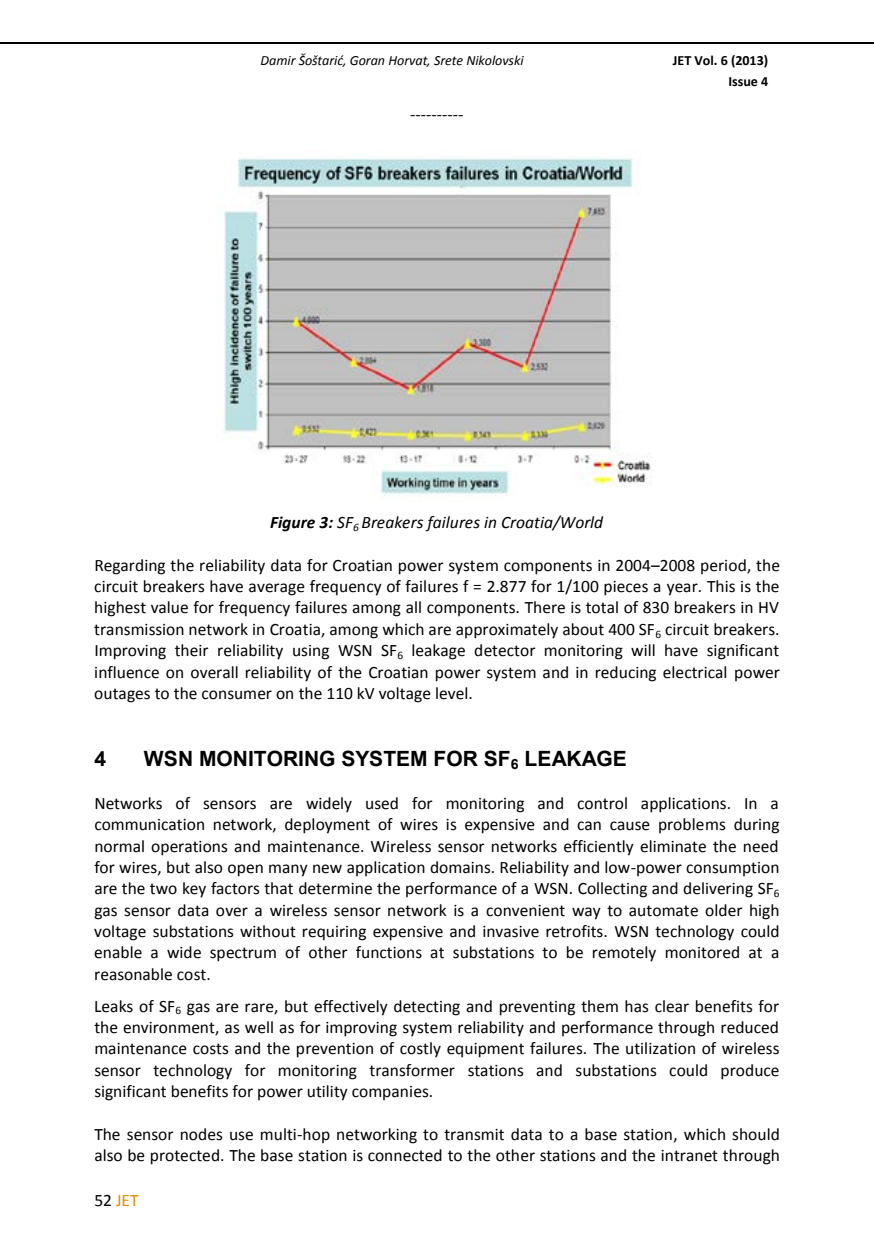
<style>
.page{position:relative;width:874px;height:1241px;background:#fff}
.page>*{position:absolute;margin:0;border:0;box-sizing:border-box;transform-origin:0 0}
.t1{font:700 21px "Arial";color:#000}
.t2{font:17.5px/21.3px "Calibri";color:#000;text-align:justify}
.t3{font:italic 17.5px "Calibri";color:#000}
.t4{font:17.5px "Calibri";color:#da8d00}
.t5{font:italic 14px "Calibri";letter-spacing:-.005em;color:#000}
.t6{font:700 14px/21.3px "Calibri";color:#000;text-align:right}
.s1{font-weight:700}
.s2{color:#000}
</style>
<div class="page">
<img style="left:223px;top:158px;width:428px;height:338px">
<hr style="left:0;top:42px;width:873px;height:2px;background:#000">
<p class="t5" style="left:260px;top:51px;width:264px">Damir Šoštarić, Goran Horvat, Srete Nikolovski</p>
<p class="t6" style="left:672px;top:50px;width:97px">JET Vol. 6 (2013)<br>Issue 4</p>
<p class="t2" style="left:410px;top:103px;width:55px">----------</p>
<p class="t3" style="left:270px;top:510px;width:334px"><span class="s1">Figure 3:</span> SF<sub>6</sub> Breakers failures in Croatia/World</p>
<p class="t2" style="left:94px;top:554px;width:686px">Regarding the reliability data for Croatian power system components in 2004–2008 period, the circuit breakers have average frequency of failures f = 2.877 for 1/100 pieces a year. This is the highest value for frequency failures among all components. There is total of 830 breakers in HV transmission network in Croatia, among which are approximately about 400 SF<sub>6</sub> circuit breakers.<br>Improving their reliability using WSN SF<sub>6</sub> leakage detector monitoring will have significant influence on overall reliability of the Croatian power system and in reducing electrical power outages to the consumer on the 110 kV voltage level.</p>
<p class="t1" style="left:94px;top:744px;width:13px">4</p>
<p class="t1" style="left:144px;top:744px;width:484px">WSN MONITORING SYSTEM FOR SF<sub>6</sub> LEAKAGE</p>
<p class="t2" style="left:94px;top:792px;width:686px">Networks of sensors are widely used for monitoring and control applications. In a communication network, deployment of wires is expensive and can cause problems during normal operations and maintenance. Wireless sensor networks efficiently eliminate the need for wires, but also open many new application domains. Reliability and low-power consumption are the two key factors that determine the performance of a WSN. Collecting and delivering SF<sub>6 </sub>gas sensor data over a wireless sensor network is a convenient way to automate older high voltage substations without requiring expensive and invasive retrofits. WSN technology could enable a wide spectrum of other functions at substations to be remotely monitored at a reasonable cost.</p>
<p class="t2" style="left:94px;top:995px;width:686px">Leaks of SF<sub>6</sub> gas are rare, but effectively detecting and preventing them has clear benefits for the environment, as well as for improving system reliability and performance through reduced maintenance costs and the prevention of costly equipment failures. The utilization of wireless sensor technology for monitoring transformer stations and substations could produce significant benefits for power utility companies.</p>
<p class="t2" style="left:94px;top:1122px;width:686px">The sensor nodes use multi-hop networking to transmit data to a base station, which should also be protected. The base station is connected to the other stations and the intranet through</p>
<p class="t4" style="left:94px;top:1188px;width:46px"><span class="s2">52</span> JET</p>
</div>
